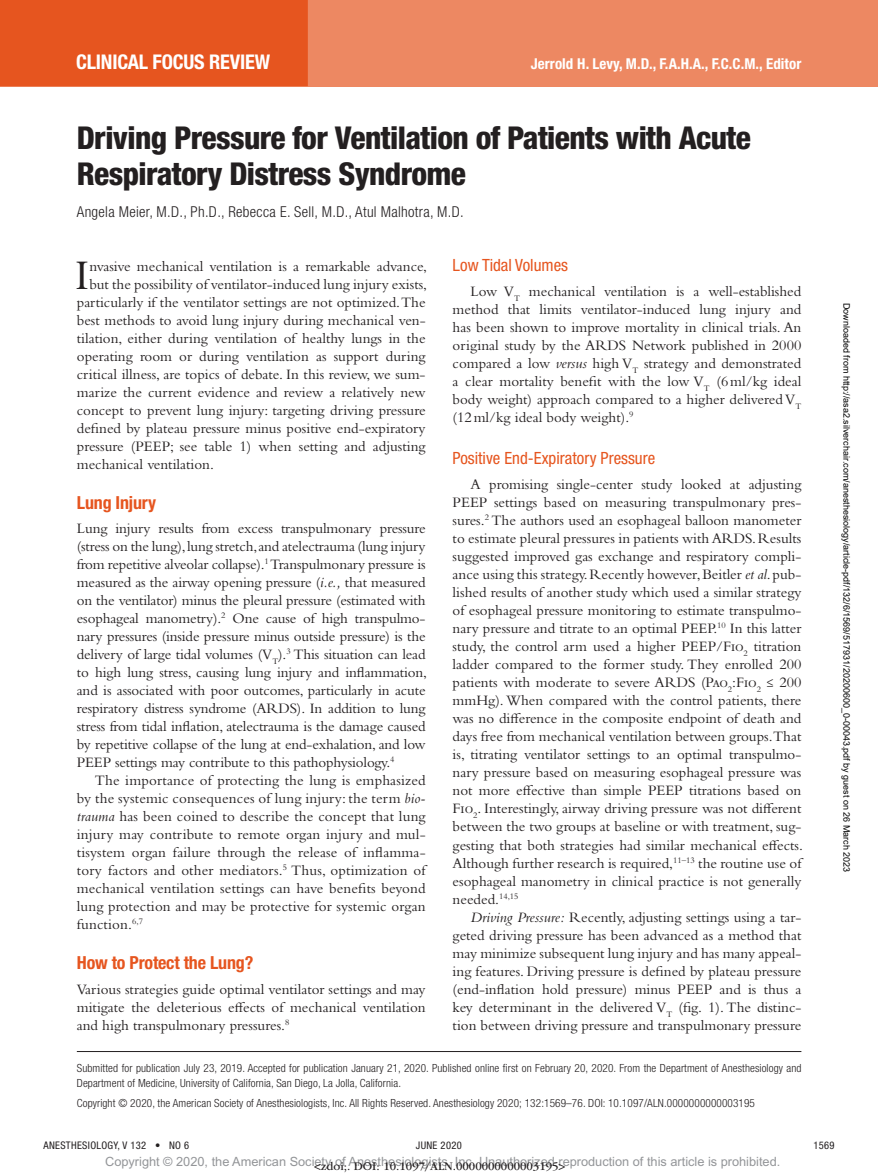
<style>
.page{position:relative;width:878px;height:1175px;background:#fff}
.page>*{position:absolute;margin:0;border:0;box-sizing:border-box;transform-origin:0 0}
.t1{font:43.95px "Bembo Std";color:#231f20}
.t2{font:800 condensed 31.5px/36px "Helvetica Neue LT Std";letter-spacing:-.02em;color:#231f20}
.t3{font:700 condensed 20.25px "Helvetica Neue LT Std";letter-spacing:-.01em;color:#fff}
.t4{font:700 condensed 18px "Helvetica Neue LT Std";letter-spacing:-.01em;color:#e6551f}
.t5{font:condensed 16.8px "Helvetica Neue LT Std";color:#e6551f}
.t6{font:15px/18px "Bembo Std";color:#231f20;text-align:justify}
.t7{font:300 condensed 15px "Helvetica Neue LT Std";letter-spacing:.02em;color:#231f20}
.t8{font:700 condensed 15px "Helvetica Neue LT Std";letter-spacing:.005em;color:#fff}
.t9{font:12.75px "Arial MT Std";color:#939598}
.t10{font:12px "ITC Garamond Std";color:#231f20}
.t11{font:300 condensed 11.25px/14.7px "Helvetica Neue LT Std";letter-spacing:.01em;color:#231f20}
.t12{font:condensed 10.5px "Helvetica Neue LT Std";letter-spacing:.03em;color:#231f20}
.t13{font:9px "Arial";color:#000}
.s1{font-style:italic}
</style>
<div class="page">
<div style="left:0;top:0;width:878px;height:86px;background:#ed8862"></div>
<div style="left:0;top:0;width:308px;height:86px;background:#e6551f"></div>
<hr style="left:77px;top:1051px;width:724px;height:1px;background:#231f20">
<h3 class="t3" style="left:76px;top:49px;width:195px">Clinical Focus Review</h3>
<p class="t8" style="left:531px;top:54px;width:272px">Jerrold H. Levy, M.D., F.A.H.A., F.C.C.M., Editor</p>
<h2 class="t2" style="left:77px;top:120px;width:675px">Driving Pressure for Ventilation of Patients with Acute<br>Respiratory Distress Syndrome</h2>
<p class="t7" style="left:77px;top:203px;width:388px">Angela Meier, M.D., Ph.D., Rebecca E. Sell, M.D., Atul Malhotra, M.D.</p>
<h1 class="t1" style="left:75px;top:249px;width:16px">I</h1>
<p class="t6" style="left:89px;top:257px;width:339px">nvasive mechanical ventilation is a remarkable advance,</p>
<p class="t6" style="left:89px;top:275px;width:339px">but the possibility of ventilator-induced lung injury exists,</p>
<p class="t6" style="left:77px;top:293px;width:350px">particularly if the ventilator settings are not optimized. The</p>
<p class="t6" style="left:77px;top:311px;width:350px">best methods to avoid lung injury during mechanical ven-</p>
<p class="t6" style="left:77px;top:329px;width:350px">tilation, either during ventilation of healthy lungs in the</p>
<p class="t6" style="left:77px;top:347px;width:350px">operating room or during ventilation as support during</p>
<p class="t6" style="left:77px;top:365px;width:350px">critical illness, are topics of debate. In this review, we sum-</p>
<p class="t6" style="left:77px;top:383px;width:350px">marize the current evidence and review a relatively new</p>
<p class="t6" style="left:77px;top:401px;width:350px">concept to prevent lung injury: targeting driving pressure</p>
<p class="t6" style="left:77px;top:419px;width:350px">defined by plateau pressure minus positive end-expiratory</p>
<p class="t6" style="left:77px;top:437px;width:350px">pressure (PEEP; see table 1) when setting and adjusting</p>
<p class="t6" style="left:77px;top:455px;width:139px">mechanical ventilation.</p>
<p class="t4" style="left:77px;top:491px;width:81px">Lung Injury</p>
<p class="t6" style="left:77px;top:519px;width:352px">Lung injury results from excess transpulmonary pressure (stress on the lung), lung stretch, and atelectrauma (lung injury from repetitive alveolar collapse).<sup>1</sup> Transpulmonary pressure is measured as the airway opening pressure (<span class="s1">i.e.,</span> that measured on the ventilator) minus the pleural pressure (estimated with esophageal manometry).<sup>2</sup> One cause of high transpulmo&shy;nary pressures (inside pressure minus outside pressure) is the delivery of large tidal volumes (V<sub>T</sub>).<sup>3</sup> This situation can lead to high lung stress, causing lung injury and inflammation, and is associated with poor outcomes, particularly in acute respiratory distress syndrome (ARDS). In addition to lung stress from tidal inflation, atelectrauma is the damage caused by repetitive collapse of the lung at end-exhalation, and low PEEP settings may contribute to this pathophysiology.<sup>4</sup></p>
<p class="t6" style="left:77px;top:771px;width:350px;text-indent:18px">The importance of protecting the lung is emphasized by the systemic consequences of lung injury: the term <span class="s1">bio&shy;trauma</span> has been coined to describe the concept that lung injury may contribute to remote organ injury and mul&shy;tisystem organ failure through the release of inflamma&shy;tory factors and other mediators.<sup>5</sup> Thus, optimization of mechanical ventilation settings can have benefits beyond lung protection and may be protective for systemic organ function.<sup>6,7</sup></p>
<p class="t4" style="left:77px;top:951px;width:178px">How to Protect the Lung?</p>
<p class="t6" style="left:77px;top:979px;width:350px">Various strategies guide optimal ventilator settings and may mitigate the deleterious effects of mechanical ventilation and high transpulmonary pressures.<sup>8</sup></p>
<p class="t5" style="left:452px;top:255px;width:117px">Low Tidal Volumes</p>
<p class="t6" style="left:452px;top:282px;width:350px;text-indent:18px">Low V<sub>T</sub> mechanical ventilation is a well-established method that limits ventilator-induced lung injury and has been shown to improve mortality in clinical trials. An original study by the ARDS Network published in 2000 compared a low <span class="s1">versus</span> high V<sub>T</sub> strategy and demonstrated a clear mortality benefit with the low V<sub>T</sub> (6ml/kg ideal body weight) approach compared to a higher delivered V<sub>T </sub>(12ml/kg ideal body weight).<sup>9</sup></p>
<p class="t5" style="left:452px;top:448px;width:204px">Positive End-Expiratory Pressure</p>
<p class="t6" style="left:452px;top:475px;width:352px;text-indent:18px">A promising single-center study looked at adjusting PEEP settings based on measuring transpulmonary pres&shy;sures.<sup>2</sup> The authors used an esophageal balloon manometer to estimate pleural pressures in patients with ARDS. Results suggested improved gas exchange and respiratory compli&shy;ance using this strategy. Recently however, Beitler <span class="s1">et al</span>. pub&shy;lished results of another study which used a similar strategy of esophageal pressure monitoring to estimate transpulmo&shy;nary pressure and titrate to an optimal PEEP.<sup>10</sup> In this latter study, the control arm used a higher PEEP/Fio<sub>2</sub> titration ladder compared to the former study. They enrolled 200 patients with moderate to severe ARDS (Pao<sub>2</sub>:Fio<sub>2</sub> ≤ 200 mmHg). When compared with the control patients, there was no difference in the composite endpoint of death and days free from mechanical ventilation between groups.That is, titrating ventilator settings to an optimal transpulmo&shy;nary pressure based on measuring esophageal pressure was not more effective than simple PEEP titrations based on Fio<sub>2</sub>. Interestingly, airway driving pressure was not different between the two groups at baseline or with treatment, sug&shy;gesting that both strategies had similar mechanical effects.<br>Although further research is required,<sup>11–13</sup> the routine use of esophageal manometry in clinical practice is not generally needed.<sup>14,15</sup></p>
<p class="t6" style="left:452px;top:907px;width:350px;text-indent:18px"><span class="s1">Driving Pressure:</span> Recently, adjusting settings using a tar&shy;geted driving pressure has been advanced as a method that may minimize subsequent lung injury and has many appeal&shy;ing features. Driving pressure is defined by plateau pressure (end-inflation hold pressure) minus PEEP and is thus a key determinant in the delivered V<sub>T</sub> (fig. 1). The distinc&shy;tion between driving pressure and transpulmonary pressure</p>
<p class="t11" style="left:77px;top:1060px;width:726px">Submitted for publication July 23, 2019. Accepted for publication January 21, 2020. Published online first on February 20, 2020. From the Department of Anesthesiology and<br>Department of Medicine, University of California, San Diego, La Jolla, California.</p>
<p class="t11" style="left:77px;top:1096px;width:679px">Copyright © 2020, the American Society of Anesthesiologists, Inc. All Rights Reserved. Anesthesiology 2020; 132:1569–76. DOI: 10.1097/ALN.0000000000003195</p>
<p class="t13" style="left:850px;top:303px;width:571px;rotate:90deg">Downloaded from http://asa2.silverchair.com/anesthesiology/article-pdf/132/6/1569/517931/20200600_0-00043.pdf by guest on 26 March 2023</p>
<p class="t12" style="left:44px;top:1139px;width:147px">ANESTHESIOLOGY, V 132 • NO 6</p>
<p class="t12" style="left:416px;top:1139px;width:47px">June 2020</p>
<p class="t12" style="left:813px;top:1139px;width:23px">1569</p>
<p class="t9" style="left:105px;top:1154px;width:676px">Copyright © 2020, the American Society of Anesthesiologists, Inc. Unauthorized reproduction of this article is prohibited.</p>
<p class="t10" style="left:314px;top:1159px;width:253px">&lt;zdoi;. DOI: 10.1097/ALN.0000000000003195&gt;</p>
</div>
